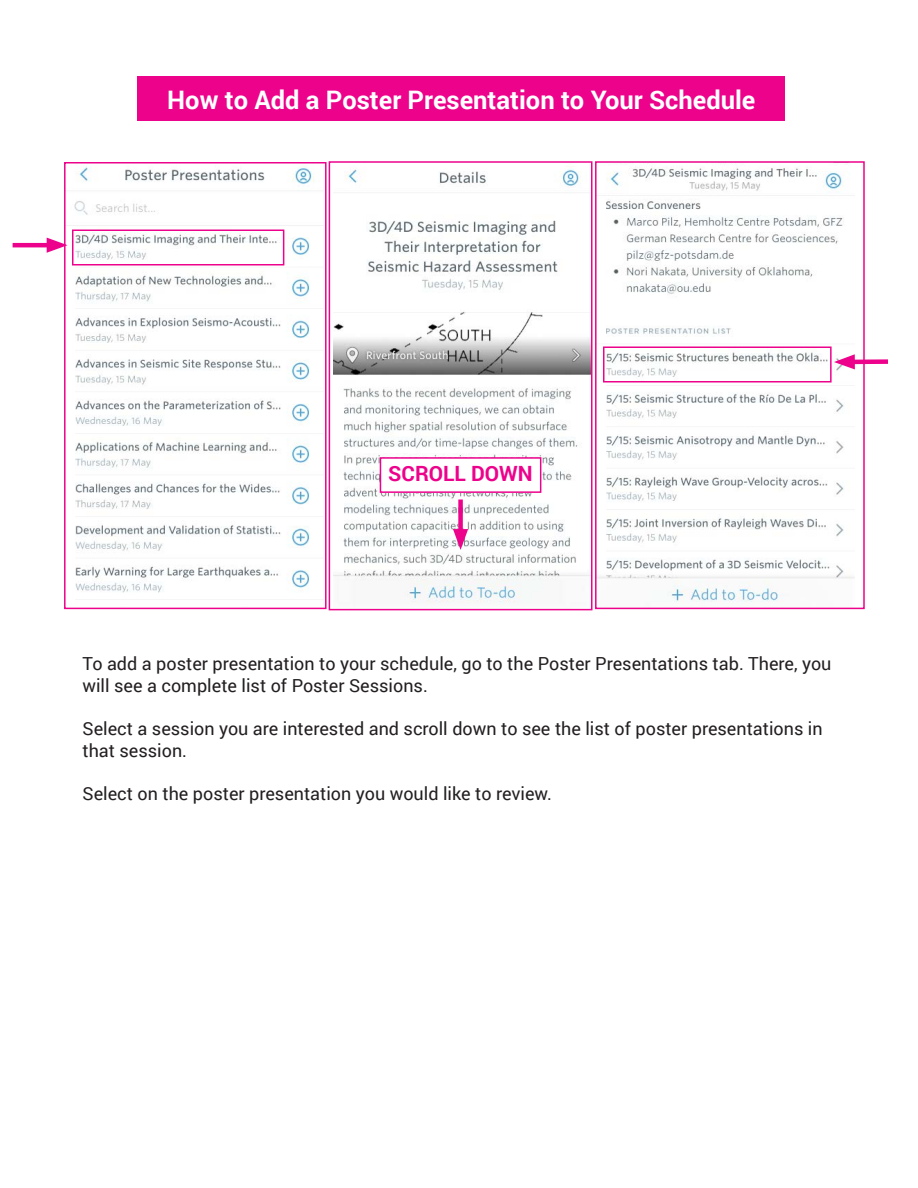
<style>
.page{position:relative;width:918px;height:1188px;background:#fff}
.page>*{position:absolute;margin:0;border:0;box-sizing:border-box;transform-origin:0 0}
.t1{font:700 25.5px "Roboto";color:#fff}
.t2{font:700 21px "Roboto";color:#ed028c}
.t3{font:18px/21.6px "Roboto";color:#231f20}
</style>
<div class="page">
<img style="left:67px;top:166px;width:257px;height:427px">
<div style="left:64px;top:162px;width:263px;height:447px;border:2px solid #ed028c"></div>
<img style="left:333px;top:169px;width:256px;height:434px">
<div style="left:329px;top:161px;width:263px;height:449px;border:2px solid #ed028c"></div>
<img style="left:598px;top:166px;width:257px;height:436px">
<div style="left:595px;top:161px;width:270px;height:448px;border:2px solid #ed028c"></div>
<hr style="left:13px;top:243px;width:42px;height:4px;background:#ed028c">
<svg style="left:47px;top:238px;width:21px;height:15px"></svg>
<div style="left:847px;top:359px;width:41px;height:5px;background:#ed028c"></div>
<svg style="left:834px;top:354px;width:21px;height:15px"></svg>
<div style="left:458px;top:500px;width:5px;height:37px;background:#ed028c"></div>
<svg style="left:453px;top:529px;width:15px;height:21px"></svg>
<div style="left:380px;top:458px;width:161px;height:34px;background:#fff"></div>
<div style="left:380px;top:457px;width:161px;height:36px;border:2px solid #ed028c"></div>
<div style="left:137px;top:76px;width:648px;height:45px;background:#ed028c"></div>
<div style="left:72px;top:230px;width:212px;height:36px;border:2px solid #ed028c"></div>
<div style="left:603px;top:346px;width:229px;height:36px;border:2px solid #ed028c"></div>
<p class="t1" style="left:167px;top:82px;width:590px">How to Add a Poster Presentation to Your Schedule</p>
<p class="t2" style="left:388px;top:458px;width:146px">SCROLL DOWN</p>
<p class="t3" style="left:82px;top:653px;width:750px">To add a poster presentation to your schedule, go to the Poster Presentations tab. There, you will see a complete list of Poster Sessions.</p>
<p class="t3" style="left:82px;top:717px;width:742px">Select a session you are interested and scroll down to see the list of poster presentations in that session.</p>
<p class="t3" style="left:82px;top:782px;width:471px">Select on the poster presentation you would like to review.</p>
</div>
